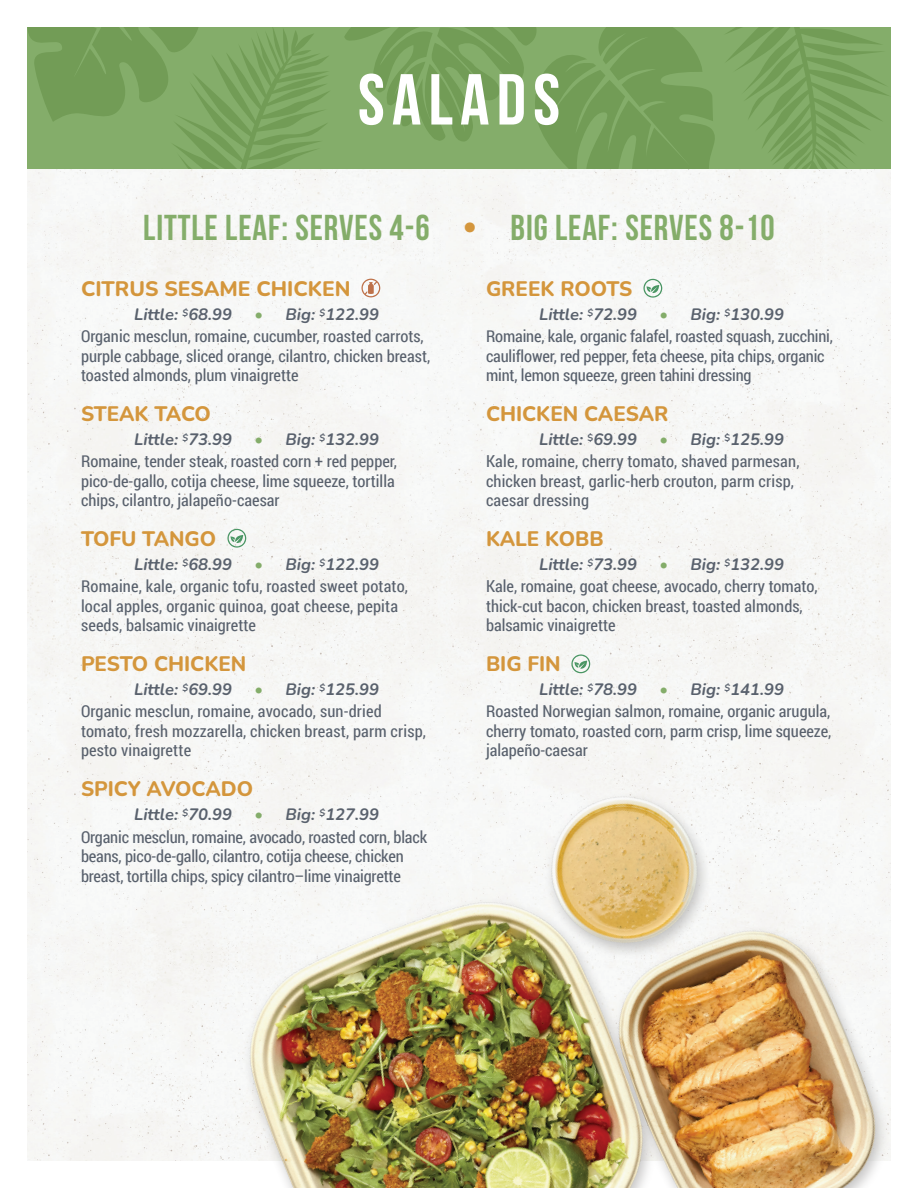
<style>
.page{position:relative;width:918px;height:1188px;background:#fff}
.page>*{position:absolute;margin:0;border:0;box-sizing:border-box;transform-origin:0 0}
.Headline{font:700 72px "Bebas Neue";letter-spacing:.1em;color:#fff}
.Salad_Subhead{font:700 36px "Bebas Neue";letter-spacing:.025em;color:#84ad6a}
.Salad_Menu_Item_Title{font:800 21px "Nunito";color:#d4963c}
.Salad_Menu_Item{font:16.5px/19.5px "Roboto Condensed";color:#59616d}
.Salad_Prices{font:italic 700 16.5px "Nunito";color:#59616d}
.s1{color:#d4963c}
.s2{font-weight:300;font-style:normal;color:#84ad6a}
</style>
<div class="page">
<div style="left:27px;top:169px;width:864px;height:992px;background:#f7f7f5"></div>
<svg style="left:27px;top:27px;width:304px;height:142px;background:#7ca661"></svg>
<svg style="left:339px;top:27px;width:552px;height:142px;background:#7ca561"></svg>
<img style="left:191px;top:739px;width:700px;height:449px">
<svg style="left:361px;top:279px;width:19px;height:18px"></svg>
<svg style="left:227px;top:529px;width:19px;height:19px"></svg>
<svg style="left:643px;top:279px;width:19px;height:19px"></svg>
<svg style="left:571px;top:654px;width:19px;height:19px"></svg>
<p class="Headline" style="left:358px;top:60px;width:204px">SALADS</p>
<p class="Salad_Subhead" style="left:143px;top:208px;width:633px">LITTLE LEAF: SERVES 4-6 <span class="s1">•</span> BIG LEAF: SERVES 8-10</p>
<p class="Salad_Menu_Item_Title" style="left:81px;top:274px;width:271px">CITRUS SESAME CHICKEN</p>
<p class="Salad_Prices" style="left:134px;top:302px;width:100px">Little: <sup>$</sup>68.99</p>
<p class="Salad_Prices" style="left:254px;top:302px;width:126px"><span class="s2">•</span> Big: <sup>$</sup>122.99</p>
<p class="Salad_Menu_Item" style="left:81px;top:326px;width:351px">Organic mesclun, romaine, cucumber, roasted carrots, purple cabbage, sliced orange, cilantro, chicken breast, toasted almonds, plum vinaigrette</p>
<p class="Salad_Menu_Item_Title" style="left:81px;top:399px;width:131px">STEAK TACO</p>
<p class="Salad_Prices" style="left:134px;top:427px;width:100px">Little: <sup>$</sup>73.99</p>
<p class="Salad_Prices" style="left:254px;top:427px;width:126px"><span class="s2">•</span> Big: <sup>$</sup>132.99</p>
<p class="Salad_Menu_Item" style="left:81px;top:451px;width:318px">Romaine, tender steak, roasted corn + red pepper, pico-de-gallo, cotija cheese, lime squeeze, tortilla chips, cilantro, jalapeño-caesar</p>
<p class="Salad_Menu_Item_Title" style="left:81px;top:524px;width:137px">TOFU TANGO</p>
<p class="Salad_Prices" style="left:134px;top:552px;width:100px">Little: <sup>$</sup>68.99</p>
<p class="Salad_Prices" style="left:254px;top:552px;width:126px"><span class="s2">•</span> Big: <sup>$</sup>122.99</p>
<p class="Salad_Menu_Item" style="left:81px;top:576px;width:329px">Romaine, kale, organic tofu, roasted sweet potato, local apples, organic quinoa, goat cheese, pepita seeds, balsamic vinaigrette</p>
<p class="Salad_Menu_Item_Title" style="left:81px;top:649px;width:167px">PESTO CHICKEN</p>
<p class="Salad_Prices" style="left:134px;top:677px;width:100px">Little: <sup>$</sup>69.99</p>
<p class="Salad_Prices" style="left:254px;top:677px;width:126px"><span class="s2">•</span> Big: <sup>$</sup>125.99</p>
<p class="Salad_Menu_Item" style="left:81px;top:701px;width:347px">Organic mesclun, romaine, avocado, sun-dried tomato, fresh mozzarella, chicken breast, parm crisp, pesto vinaigrette</p>
<p class="Salad_Menu_Item_Title" style="left:81px;top:774px;width:174px">SPICY AVOCADO</p>
<p class="Salad_Prices" style="left:134px;top:803px;width:100px">Little: <sup>$</sup>70.99</p>
<p class="Salad_Prices" style="left:254px;top:803px;width:126px"><span class="s2">•</span> Big: <sup>$</sup>127.99</p>
<p class="Salad_Menu_Item" style="left:81px;top:826px;width:348px">Organic mesclun, romaine, avocado, roasted corn, black beans, pico-de-gallo, cilantro, cotija cheese, chicken breast, tortilla chips, spicy cilantro–lime vinaigrette</p>
<p class="Salad_Menu_Item_Title" style="left:486px;top:274px;width:148px">GREEK ROOTS</p>
<p class="Salad_Prices" style="left:539px;top:302px;width:100px">Little: <sup>$</sup>72.99</p>
<p class="Salad_Prices" style="left:659px;top:302px;width:126px"><span class="s2">•</span> Big: <sup>$</sup>130.99</p>
<p class="Salad_Menu_Item" style="left:486px;top:326px;width:349px">Romaine, kale, organic falafel, roasted squash, zucchini, cauliflower, red pepper, feta cheese, pita chips, organic mint, lemon squeeze, green tahini dressing</p>
<p class="Salad_Menu_Item_Title" style="left:486px;top:399px;width:184px">CHICKEN CAESAR</p>
<p class="Salad_Prices" style="left:539px;top:427px;width:100px">Little: <sup>$</sup>69.99</p>
<p class="Salad_Prices" style="left:659px;top:427px;width:126px"><span class="s2">•</span> Big: <sup>$</sup>125.99</p>
<p class="Salad_Menu_Item" style="left:486px;top:451px;width:315px">Kale, romaine, cherry tomato, shaved parmesan, chicken breast, garlic-herb crouton, parm crisp, caesar dressing</p>
<p class="Salad_Menu_Item_Title" style="left:486px;top:524px;width:119px">KALE KOBB</p>
<p class="Salad_Prices" style="left:539px;top:552px;width:100px">Little: <sup>$</sup>73.99</p>
<p class="Salad_Prices" style="left:659px;top:552px;width:126px"><span class="s2">•</span> Big: <sup>$</sup>132.99</p>
<p class="Salad_Menu_Item" style="left:486px;top:576px;width:333px">Kale, romaine, goat cheese, avocado, cherry tomato, thick-cut bacon, chicken breast, toasted almonds, balsamic vinaigrette</p>
<p class="Salad_Menu_Item_Title" style="left:486px;top:649px;width:76px">BIG FIN</p>
<p class="Salad_Prices" style="left:539px;top:677px;width:100px">Little: <sup>$</sup>78.99</p>
<p class="Salad_Prices" style="left:659px;top:677px;width:126px"><span class="s2">•</span> Big: <sup>$</sup>141.99</p>
<p class="Salad_Menu_Item" style="left:486px;top:701px;width:347px;text-align:justify">Roasted Norwegian salmon, romaine, organic arugula, cherry tomato, roasted corn, parm crisp, lime squeeze, jalapeño-caesar</p>
</div>
